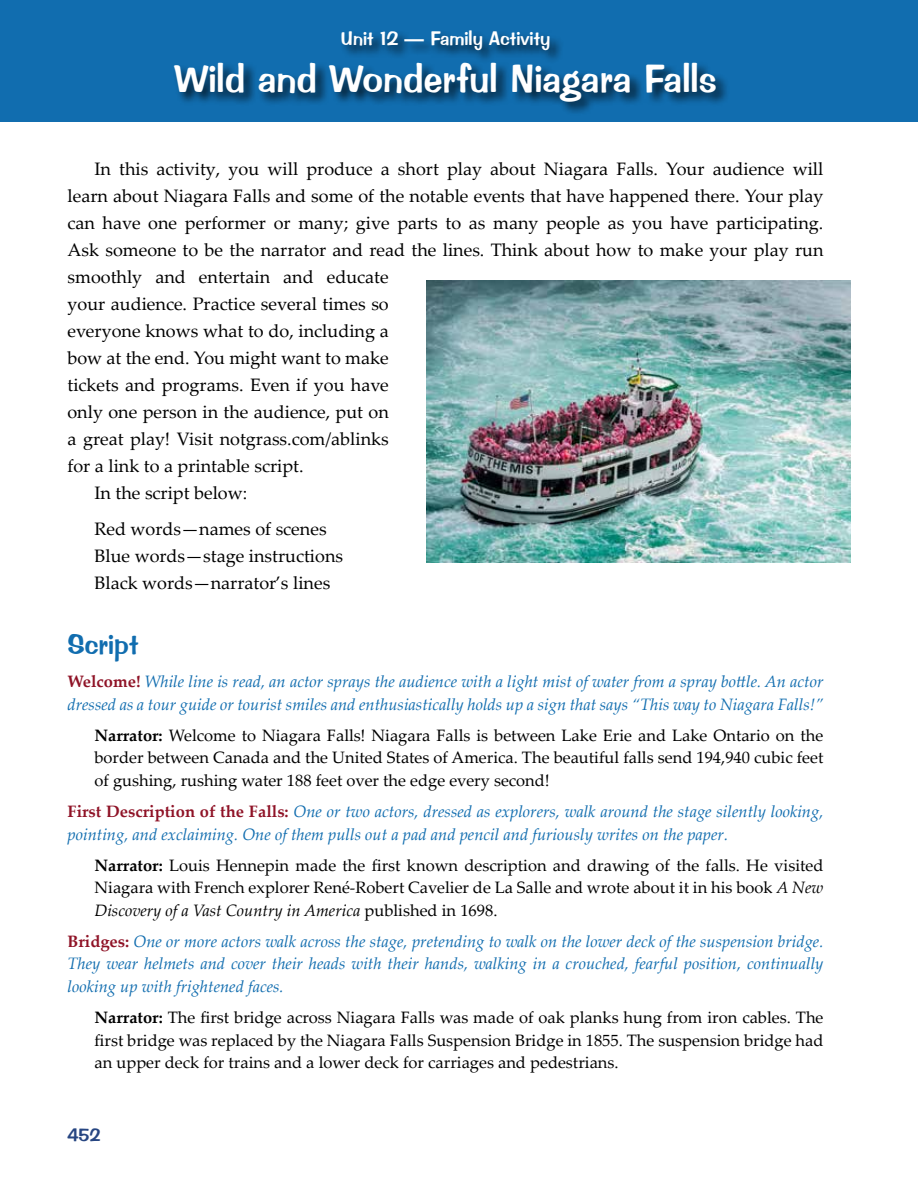
<style>
.page{position:relative;width:918px;height:1188px;background:#fff}
.page>*{position:absolute;margin:0;border:0;box-sizing:border-box;transform-origin:0 0}
.t1{font:39px "Impress BT";color:#fff}
.t2{font:28.5px "Impress BT";color:#116daf}
.t3{font:19.5px "Impress BT";color:#fff}
.t4{font:18px/27px "Palatino Linotype";color:#000}
.t5{font:18px "Impress BT";color:#274682}
.t6{font:16.5px/22.5px "Palatino Linotype";color:#000;text-align:justify}
.t7{font:italic 16.5px/22.5px "Palatino Linotype";color:#116daf}
.s1{font-weight:700;font-style:normal;color:#8f1327}
.s2{font-weight:700}
.s3{font-style:italic}
</style>
<div class="page">
<img style="left:427px;top:280px;width:423px;height:283px">
<div style="left:0;top:0;width:918px;height:122px;background:#116daf"></div>
<div style="left:173px;top:29px;width:557px;height:87px;background:#000;opacity:.75"></div>
<p class="t3" style="left:340px;top:26px;width:212px">Unit 12 — Family Activity</p>
<h1 class="t1" style="left:174px;top:55px;width:544px">Wild and Wonderful Niagara Falls</h1>
<p class="t4" style="left:94px;top:155px;width:730px">In this activity, you will produce a short play about Niagara Falls. Your audience will</p>
<p class="t4" style="left:68px;top:182px;width:758px">learn about Niagara Falls and some of the notable events that have happened there. Your play</p>
<p class="t4" style="left:68px;top:209px;width:757px">can have one performer or many; give parts to as many people as you have participating.</p>
<p class="t4" style="left:68px;top:236px;width:758px">Ask someone to be the narrator and read the lines. Think about how to make your play run</p>
<p class="t4" style="left:68px;top:263px;width:323px">smoothly and entertain and educate</p>
<p class="t4" style="left:68px;top:290px;width:323px">your audience. Practice several times so</p>
<p class="t4" style="left:68px;top:317px;width:323px">everyone knows what to do, including a</p>
<p class="t4" style="left:68px;top:344px;width:323px">bow at the end. You might want to make</p>
<p class="t4" style="left:68px;top:371px;width:323px">tickets and programs. Even if you have</p>
<p class="t4" style="left:68px;top:398px;width:323px">only one person in the audience, put on</p>
<p class="t4" style="left:68px;top:425px;width:323px">a great play! Visit notgrass.com/ablinks</p>
<p class="t4" style="left:68px;top:452px;width:238px">for a link to a printable script.</p>
<p class="t4" style="left:94px;top:479px;width:154px">In the script below:</p>
<p class="t4" style="left:94px;top:515px;width:250px">Red words—names of scenes<br>Blue words—stage instructions<br>Black words—narrator’s lines</p>
<h2 class="t2" style="left:68px;top:627px;width:73px">Script</h2>
<p class="t7" style="left:68px;top:670px;width:758px"><span class="s1">Welcome!</span> While line is read, an actor sprays the audience with a light mist of water from a spray bottle. An actor dressed as a tour guide or tourist smiles and enthusiastically holds up a sign that says “This way to Niagara Falls!”</p>
<p class="t6" style="left:94px;top:723px;width:730px"><span class="s2">Narrator:</span> Welcome to Niagara Falls! Niagara Falls is between Lake Erie and Lake Ontario on the border between Canada and the United States of America. The beautiful falls send 194,940 cubic feet of gushing, rushing water 188 feet over the edge every second!</p>
<p class="t7" style="left:68px;top:800px;width:758px"><span class="s1">First Description of the Falls:</span> One or two actors, dressed as explorers, walk around the stage silently looking, pointing, and exclaiming. One of them pulls out a pad and pencil and furiously writes on the paper.</p>
<p class="t6" style="left:95px;top:853px;width:731px"><span class="s2">Narrator:</span> Louis Hennepin made the first known description and drawing of the falls. He visited Niagara with French explorer René-Robert Cavelier de La Salle and wrote about it in his book <span class="s3">A New Discovery of a Vast Country in America</span> published in 1698.</p>
<p class="t7" style="left:68px;top:929px;width:758px;text-align:justify"><span class="s1">Bridges:</span> One or more actors walk across the stage, pretending to walk on the lower deck of the suspension bridge.<br>They wear helmets and cover their heads with their hands, walking in a crouched, fearful position, continually looking up with frightened faces.</p>
<p class="t6" style="left:95px;top:1005px;width:731px"><span class="s2">Narrator:</span> The first bridge across Niagara Falls was made of oak planks hung from iron cables. The first bridge was replaced by the Niagara Falls Suspension Bridge in 1855. The suspension bridge had an upper deck for trains and a lower deck for carriages and pedestrians.</p>
<p class="t5" style="left:68px;top:1124px;width:34px">452</p>
</div>
